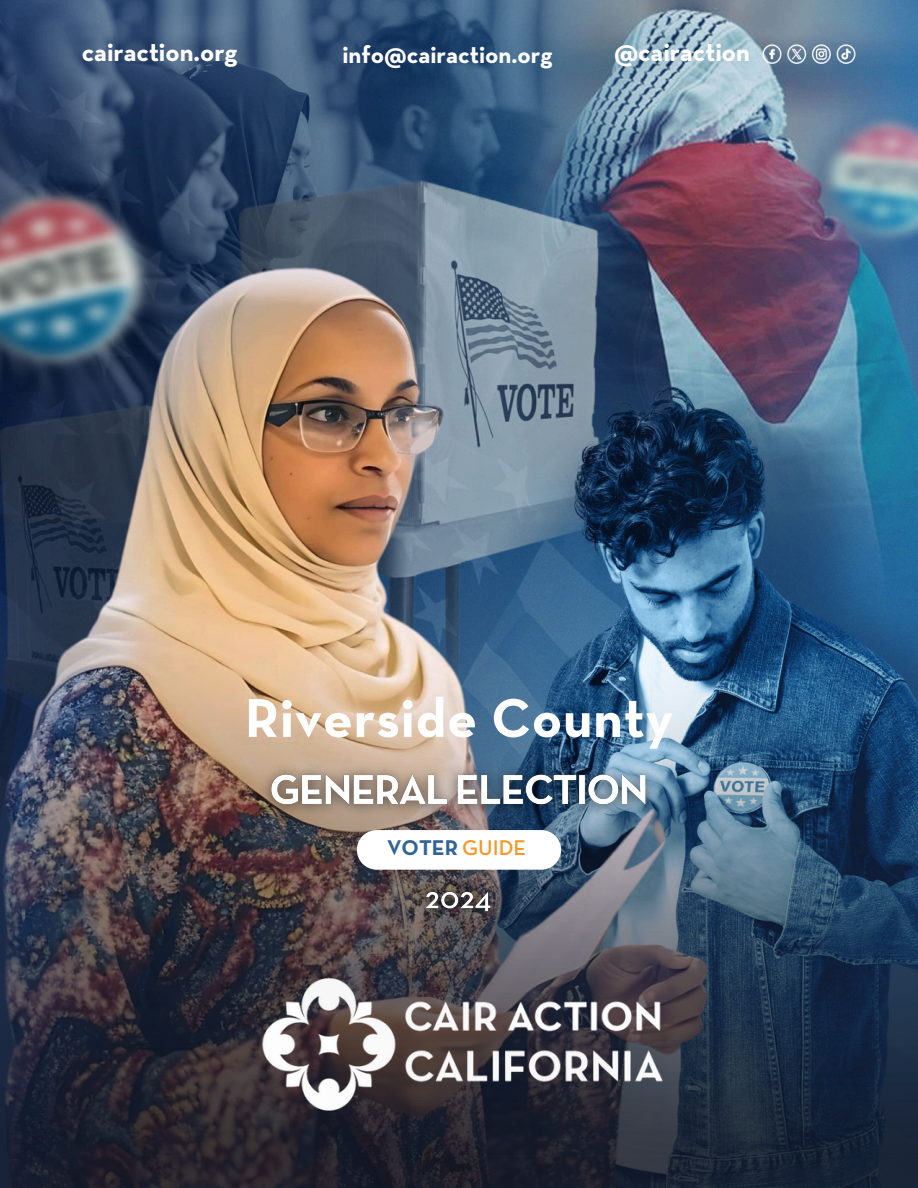
<style>
.page{position:relative;width:918px;height:1188px;background:#fff}
.page>*{position:absolute;margin:0;border:0;box-sizing:border-box;transform-origin:0 0}
.t1{font:700 55.65px "Neutraface Text";letter-spacing:.015em;color:#fff}
.t2{font:700 26.25px "Neutraface Text";color:#fff}
.t3{font:700 24.45px "Neutraface Text";color:#fff}
.t4{font:700 21.75px "Neutraface Text";color:#316499}
.s1{font-weight:600;color:#f49928}
</style>
<div class="page">
<img style="left:0;top:0;width:918px;height:505px">
<img style="left:0;top:505px;width:918px;height:683px">
<img style="left:758px;top:44px;width:101px;height:22px">
<svg style="left:357px;top:830px;width:204px;height:40px"></svg>
<img style="left:242px;top:967px;width:433px;height:167px">
<img style="left:252px;top:756px;width:413px;height:70px">
<img style="left:411px;top:878px;width:94px;height:50px">
<p class="t2" style="left:82px;top:41px;width:157px">cairaction.org</p>
<p class="t3" style="left:343px;top:44px;width:211px">info@cairaction.org</p>
<h4 class="t2" style="left:614px;top:41px;width:138px">@cairaction</h4>
<p class="t1" style="left:245px;top:694px;width:430px">Riverside County</p>
<h1 class="t4" style="left:387px;top:838px;width:141px">VOTER <span class="s1">GUIDE</span></h1>
</div>
